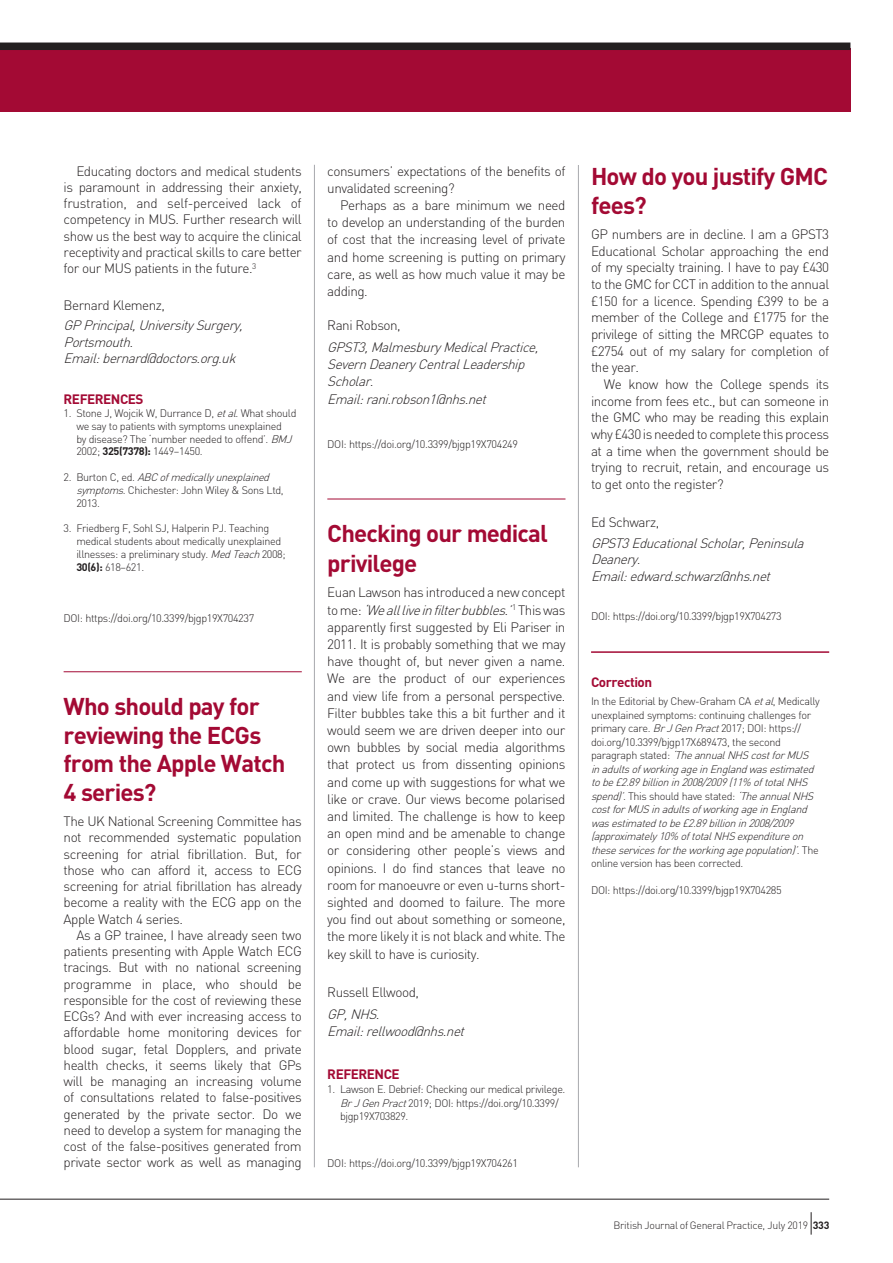
<style>
.page{position:relative;width:893px;height:1263px;background:#fff}
.page>*{position:absolute;margin:0;border:0;box-sizing:border-box;transform-origin:0 0}
.t1{font:700 24px/28.8px "DIN";letter-spacing:-.035em;color:#a30a34}
.Body_Copy_First_para{font:300 13.5px/17.2px "DIN";letter-spacing:-.035em;color:#231f20;text-align:justify}
.Body_copy_indent{font:300 13.5px/16.2px "DIN";letter-spacing:-.035em;color:#231f20;text-align:justify}
.Author_name{font:italic 300 13.5px/17.2px "DIN";color:#231f20}
.Author_name-2{font:300 13.5px "DIN";letter-spacing:-.035em;color:#231f20}
.Sub_heading{font:700 13.5px "DIN";letter-spacing:-.035em;color:#a30a34}
.DOI{font:700 13.5px "DIN";letter-spacing:-.035em;color:#a30a34}
.DOI-2{font:italic 300 10.8px/13.5px "DIN";color:#231f20}
.References_Copy{font:300 10.8px/12.8px "DIN";letter-spacing:-.035em;color:#231f20}
.DOI-3{font:300 10.8px "DIN";letter-spacing:-.035em;color:#231f20}
.t2{font:300 10.5px "DIN";letter-spacing:-.025em;color:#231f20}
.s1{font-style:italic}
.s2{font-weight:700}
.s3{font-style:normal}
</style>
<div class="page">
<div style="left:0;top:48px;width:850px;height:64px;background:#a30a34"></div>
<hr style="left:64px;top:671px;width:238px;height:1px;background:#a30a34">
<hr style="left:327px;top:499px;width:238px;height:1px;background:#a30a34">
<hr style="left:578px;top:165px;width:1px;height:1002px;background:#a8a9ad">
<div style="left:0;top:43px;width:850px;height:7px;background:#231f20"></div>
<hr style="left:0;top:1199px;width:829px;height:1px;background:#231f20">
<svg style="left:811px;top:1212px;width:1px;height:22px"></svg>
<hr style="left:314px;top:165px;width:1px;height:1002px;background:#a8a9ad">
<hr style="left:591px;top:651px;width:238px;height:2px;background:#a30a34">
<p class="Body_copy_indent" style="left:64px;top:163px;width:240px;text-indent:13px">Educating doctors and medical students is paramount in addressing their anxiety, frustration, and self-perceived lack of competency in MUS. Further research will show us the best way to acquire the clinical receptivity and practical skills to care better for our MUS patients in the future.<sup>3</sup></p>
<p class="Author_name-2" style="left:64px;top:297px;width:103px">Bernard Klemenz,</p>
<p class="Author_name" style="left:64px;top:317px;width:185px;line-height:16.2px">GPPrincipal,UniversitySurgery,<br>Portsmouth.<br>Email:bernard@doctors.org.uk</p>
<p class="Sub_heading" style="left:64px;top:391px;width:81px">REFERENCES</p>
<p class="References_Copy" style="left:76px;top:407px;width:222px;text-indent:-13px">1. Stone J, Wojcik W, Durrance D, <span class="s1">etal</span>. What should we say to patients with symptoms unexplained<br>by disease? The ‘number needed to offend’. <span class="s1">BMJ </span>2002; <span class="s2">325(7378):</span> 1449–1450.</p>
<p class="References_Copy" style="left:76px;top:471px;width:209px;text-indent:-13px">2 . B u rt o n C , e d . <span class="s1">ABCofmedicallyunexplained symptoms</span>. Chichester: John Wiley &amp; Sons Ltd,<br>2013.</p>
<p class="References_Copy" style="left:76px;top:522px;width:211px;text-indent:-13px">3. Friedberg F, Sohl SJ, Halperin PJ. Teaching medical students about medically unexplained illnesses: a preliminary study. <span class="s1">MedTeach</span>2008; <span class="s2">30(6):</span> 618–621.</p>
<p class="DOI-3" style="left:64px;top:611px;width:192px">DOI: https://doi.org/10.3399/bjgp19X704237</p>
<p class="t1" style="left:64px;top:690px;width:223px">Who should pay for reviewing the ECGs from the Apple Watch<br>4 series?</p>
<p class="Body_Copy_First_para" style="left:64px;top:813px;width:240px;line-height:16.2px">The UK National Screening Committee has not recommended systematic population screening for atrial fibrillation. But, for those who can afford it, access to ECG screening for atrial fibrillation has already become a reality with the ECG app on the Apple Watch 4 series.</p>
<p class="Body_copy_indent" style="left:64px;top:927px;width:240px;text-indent:13px">As a GP trainee, I have already seen two patients presenting with Apple Watch ECG tracings. But with no national screening programme in place, who should be responsible for the cost of reviewing these ECGs? And with ever increasing access to affordable home monitoring devices for blood sugar, fetal Dopplers, and private health checks, it seems likely that GPs will be managing an increasing volume of consultations related to false-positives generated by the private sector. Do we need to develop a system for managing the cost of the false-positives generated from private sector work as well as managing</p>
<p class="Body_copy_indent" style="left:327px;top:162px;width:240px;line-height:17.2px">consumers’ expectations of the benefits of unvalidated screening?</p>
<p class="Body_copy_indent" style="left:327px;top:196px;width:240px;line-height:17.2px;text-indent:13px">Perhaps as a bare minimum we need to develop an understanding of the burden of cost that the increasing level of private and home screening is putting on primary care, as well as how much value it may be adding.</p>
<p class="Author_name-2" style="left:327px;top:317px;width:75px">Rani Robson,</p>
<p class="Author_name" style="left:327px;top:338px;width:217px">GPST3,MalmesburyMedicalPractice,<br>SevernDeaneryCentralLeadership<br>Scholar.<br>Email:rani.robson1@nhs.net</p>
<p class="DOI-3" style="left:327px;top:438px;width:192px">DOI: https://doi.org/10.3399/bjgp19X704249</p>
<p class="t1" style="left:327px;top:517px;width:222px;line-height:29.8px">Checking our medical privilege</p>
<p class="Body_Copy_First_para" style="left:327px;top:584px;width:240px">Euan Lawson has introduced a new concept t o m e : <span class="s1">‘Weallliveinfilterbubbles.’</span><sup>1</sup> T h i s w a s apparently first suggested by Eli Pariser in 2011. It is probably something that we may have thought of, but never given a name.<br>We are the product of our experiences and view life from a personal perspective.<br>Filter bubbles take this a bit further and it would seem we are driven deeper into our own bubbles by social media algorithms that protect us from dissenting opinions and come up with suggestions for what we like or crave. Our views become polarised and limited. The challenge is how to keep an open mind and be amenable to change or considering other people’s views and opinions. I do find stances that leave no room for manoeuvre or even u-turns short&shy;sighted and doomed to failure. The more you find out about something or someone, the more likely it is not black and white. The key skill to have is curiosity.</p>
<p class="Author_name-2" style="left:327px;top:984px;width:93px">Russell Ellwood,</p>
<p class="Author_name" style="left:327px;top:1005px;width:143px">GP,NHS.<br>Email:rellwood@nhs.net</p>
<p class="Sub_heading" style="left:327px;top:1065px;width:74px">REFERENCE</p>
<p class="References_Copy" style="left:340px;top:1082px;width:227px;line-height:13.8px;text-indent:-13px">1. Lawson E. Debrief: Checking our medical privilege.<br><span class="s1">BrJGenPract</span>2019; DOI: https://doi.org/10.3399/ bjgp19X703829.</p>
<p class="DOI-3" style="left:327px;top:1157px;width:192px">DOI: https://doi.org/10.3399/bjgp19X704261</p>
<p class="t1" style="left:591px;top:160px;width:239px;line-height:29.2px">How do you justify GMC fees?</p>
<p class="Body_Copy_First_para" style="left:591px;top:226px;width:240px;line-height:16.6px">GP numbers are in decline. I am a GPST3<br>Educational Scholar approaching the end of my specialty training. I have to pay £430 to the GMC for CCT in addition to the annual £150 for a licence. Spending £399 to be a member of the College and £1775 for the privilege of sitting the MRCGP equates to £2754 out of my salary for completion of the year.</p>
<p class="Body_copy_indent" style="left:591px;top:376px;width:240px;line-height:16.6px;text-indent:13px">We know how the College spends its income from fees etc., but can someone in the GMC who may be reading this explain why £430 is needed to complete this process at a time when the government should be trying to recruit, retain, and encourage us to get onto the register?</p>
<p class="Author_name-2" style="left:591px;top:513px;width:70px">Ed Schwarz,</p>
<p class="Author_name" style="left:591px;top:534px;width:218px;line-height:16.6px">GPST3EducationalScholar,Peninsula<br>Deanery.<br>Email:edward.schwarz@nhs.net</p>
<p class="DOI-3" style="left:591px;top:609px;width:192px">DOI: https://doi.org/10.3399/bjgp19X704273</p>
<p class="DOI" style="left:591px;top:674px;width:63px">Correction</p>
<p class="DOI-2" style="left:591px;top:694px;width:230px"><span class="s3">In the Editorial by Chew-Graham CA</span> etal<span class="s3">, Medically unexplained symptoms: continuing challenges for primary care.</span> BrJGenPract<span class="s3">2017; DOI: https:// doi.org/10.3399/bjgp17X689473, the second<br>p a ra g ra p h s t a t e d :</span> ‘TheannualNHScostforMUS inadultsofworkingageinEnglandwasestimated tobe£2.89 billionin2008/2009(11% oftotalNHS spend)’<span class="s3">. T h i s s h o u ld h ave sta t e d :</span> ‘TheannualNHS costforMUSinadultsofworkingageinEngland wasestimatedtobe£2.89billionin2008/2009 (approximately10% oftotalNHSexpenditureon theseservicesfortheworkingagepopulation)’<span class="s3">. T h e online version has been corrected.</span></p>
<p class="DOI-3" style="left:591px;top:883px;width:192px">DOI: https://doi.org/10.3399/bjgp19X704285</p>
<p class="t2" style="left:613px;top:1219px;width:217px">British Journal of General Practice, July 2019 <span class="s2">333</span></p>
</div>
